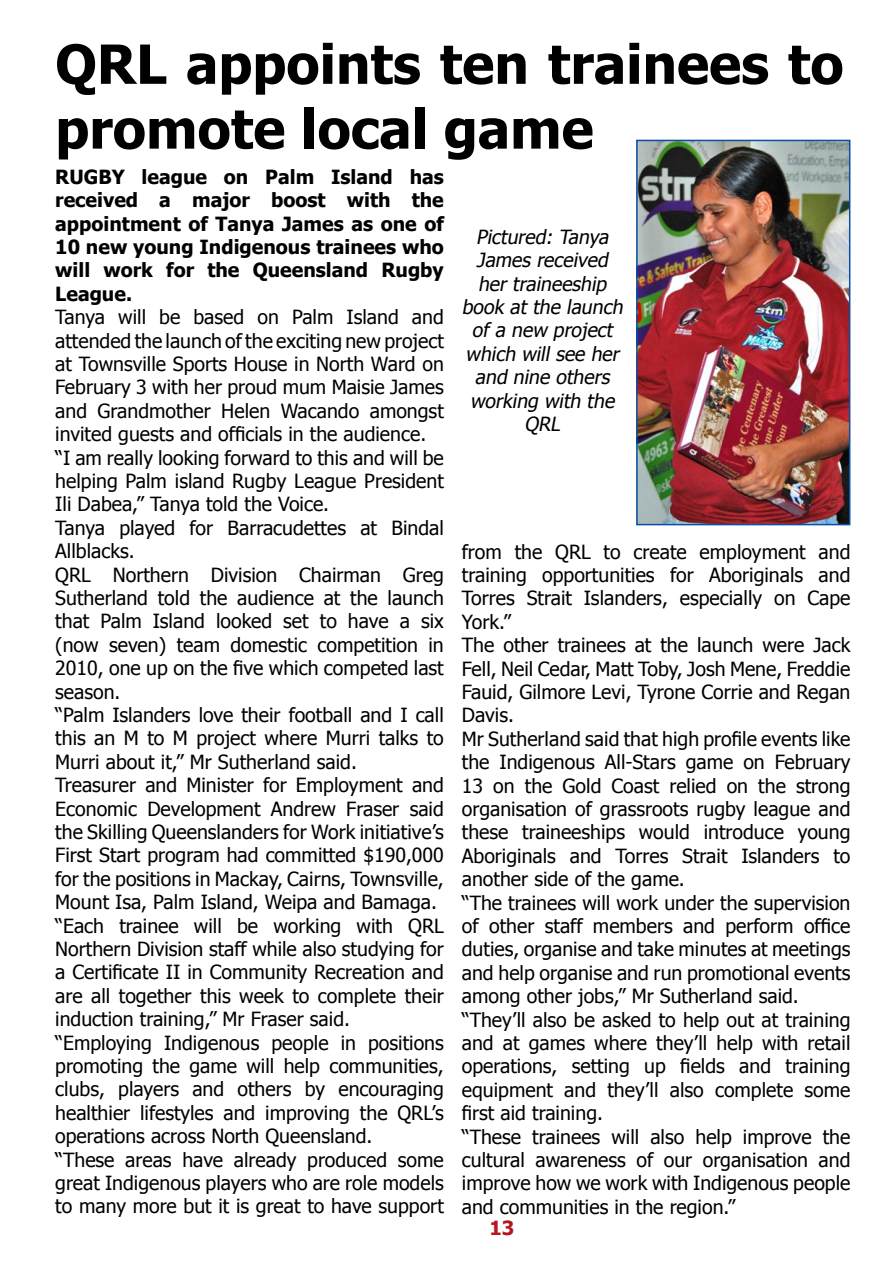
<style>
.page{position:relative;width:893px;height:1263px;background:#fff}
.page>*{position:absolute;margin:0;border:0;box-sizing:border-box;transform-origin:0 0}
.t1{font:700 54px/64.8px "Tahoma";color:#000}
.t2{font:19.5px/23.4px "Tahoma";color:#000}
.t3{font:700 19.5px/23.4px "Tahoma";color:#000;text-align:justify}
.t4{font:italic 19.5px/23.4px "Tahoma";color:#000;text-align:center}
.t5{font:700 19.5px "Tahoma";color:#b61521}
</style>
<div class="page">
<img style="left:639px;top:143px;width:208px;height:379px">
<div style="left:636px;top:140px;width:214px;height:385px;border:2px solid #0950a2"></div>
<h1 class="t1" style="left:55px;top:30px;width:790px">QRL appoints ten trainees to promote local game</h1>
<p class="t3" style="left:55px;top:164px;width:390px">RUGBY league on Palm Island has received a major boost with the appointment of Tanya James as one of 10 new young Indigenous trainees who will work for the Queensland Rugby League.</p>
<p class="t2" style="left:55px;top:305px;width:390px">Tanya will be based on Palm Island and attended the launch of the exciting new project at Townsville Sports House in North Ward on February 3 with her proud mum Maisie James and Grandmother Helen Wacando amongst invited guests and officials in the audience. “I am really looking forward to this and will be helping Palm island Rugby League President Ili Dabea,” Tanya told the Voice.<br>Tanya played for Barracudettes at Bindal Allblacks.<br>QRL Northern Division Chairman Greg Sutherland told the audience at the launch that Palm Island looked set to have a six (now seven) team domestic competition in 2010, one up on the five which competed last season.<br>“Palm Islanders love their football and I call this an M to M project where Murri talks to Murri about it,” Mr Sutherland said.<br>Treasurer and Minister for Employment and Economic Development Andrew Fraser said the Skilling Queenslanders for Work initiative’s First Start program had committed $190,000 for the positions in Mackay, Cairns, Townsville, Mount Isa, Palm Island, Weipa and Bamaga. “Each trainee will be working with QRL Northern Division staff while also studying for a Certificate II in Community Recreation and are all together this week to complete their induction training,” Mr Fraser said. “Employing Indigenous people in positions promoting the game will help communities, clubs, players and others by encouraging healthier lifestyles and improving the QRL’s operations across North Queensland.<br>“These areas have already produced some great Indigenous players who are role models to many more but it is great to have support</p>
<p class="t4" style="left:462px;top:224px;width:166px">Pictured: Tanya<br>James received her traineeship book at the launch of a new project which will see her and nine others working with the<br>QRL</p>
<p class="t2" style="left:462px;top:539px;width:390px">from the QRL to create employment and training opportunities for Aboriginals and Torres Strait Islanders, especially on Cape York.”<br>The other trainees at the launch were Jack Fell, Neil Cedar, Matt Toby, Josh Mene, Freddie Fauid, Gilmore Levi, Tyrone Corrie and Regan Davis.<br>Mr Sutherland said that high profile events like the Indigenous All-Stars game on February 13 on the Gold Coast relied on the strong organisation of grassroots rugby league and these traineeships would introduce young Aboriginals and Torres Strait Islanders to another side of the game.<br>“The trainees will work under the supervision of other staff members and perform office duties, organise and take minutes at meetings and help organise and run promotional events among other jobs,” Mr Sutherland said. “They’ll also be asked to help out at training and at games where they’ll help with retail operations, setting up fields and training equipment and they’ll also complete some first aid training.<br>“These trainees will also help improve the cultural awareness of our organisation and improve how we work with Indigenous people and communities in the region.”</p>
<p class="t5" style="left:490px;top:1216px;width:24px">13</p>
</div>
